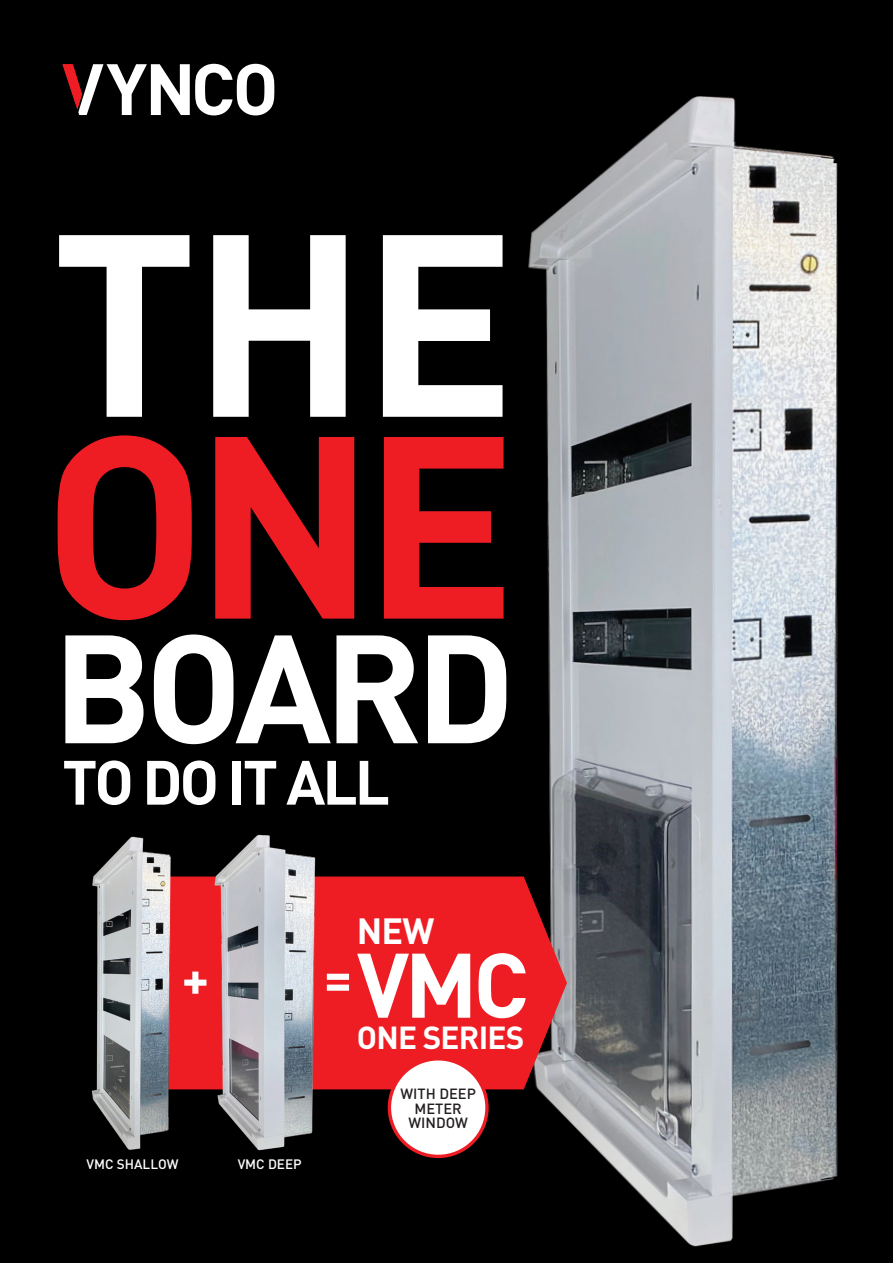
<style>
.page{position:relative;width:893px;height:1263px;background:#000001}
.page>*{position:absolute;margin:0;border:0;box-sizing:border-box;transform-origin:0 0}
.t1{font:700 255.15px "DIN";color:#ee1d23}
.t2{font:700 255.15px "DIN";color:#fff}
.t3{font:700 151.5px "DIN";letter-spacing:-.05em;color:#fff}
.t4{font:700 90px "DIN";color:#fff}
.t5{font:700 61.5px "DIN";letter-spacing:-.05em;color:#fff}
.t6{font:700 50.1px "DIN";color:#fff}
.t7{font:700 36px "DIN";color:#fff}
.t8{font:700 31.5px "DIN";letter-spacing:-.025em;color:#fff}
.t9{font:500 14.7px/14.7px "DIN";color:#231f20;text-align:center}
.t10{font:500 13.5px "DIN";color:#fff}
</style>
<div class="page">
<img style="left:451px;top:96px;width:387px;height:1151px">
<svg style="left:62px;top:64px;width:212px;height:51px"></svg>
<svg style="left:201px;top:876px;width:366px;height:213px;background:#e2262b"></svg>
<img style="left:92px;top:836px;width:109px;height:314px">
<img style="left:203px;top:834px;width:132px;height:317px">
<div style="left:389px;top:1059px;width:98px;height:97px;background:#fff;border-radius:50%"></div>
<div style="left:388px;top:1057px;width:101px;height:101px;border:3px solid #ee1d23;border-radius:50%"></div>
<h1 class="t2" style="left:51px;top:158px;width:466px">THE</h1>
<h1 class="t1" style="left:43px;top:360px;width:476px">ONE</h1>
<h2 class="t3" style="left:53px;top:589px;width:464px">BOARD</h2>
<h3 class="t5" style="left:62px;top:742px;width:329px">TO DO IT ALL</h3>
<h3 class="t6" style="left:182px;top:946px;width:29px">+</h3>
<h3 class="t6" style="left:324px;top:946px;width:29px">=</h3>
<h3 class="t7" style="left:357px;top:908px;width:79px">NEW</h3>
<h3 class="t4" style="left:357px;top:926px;width:168px">VMC</h3>
<h3 class="t8" style="left:357px;top:1017px;width:169px">ONE SERIES</h3>
<p class="t9" style="left:400px;top:1086px;width:77px">WITH DEEP<br>METER<br>WINDOW</p>
<p class="t10" style="left:87px;top:1155px;width:94px">VMC SHALLOW</p>
<p class="t10" style="left:238px;top:1155px;width:66px">VMC DEEP</p>
</div>
